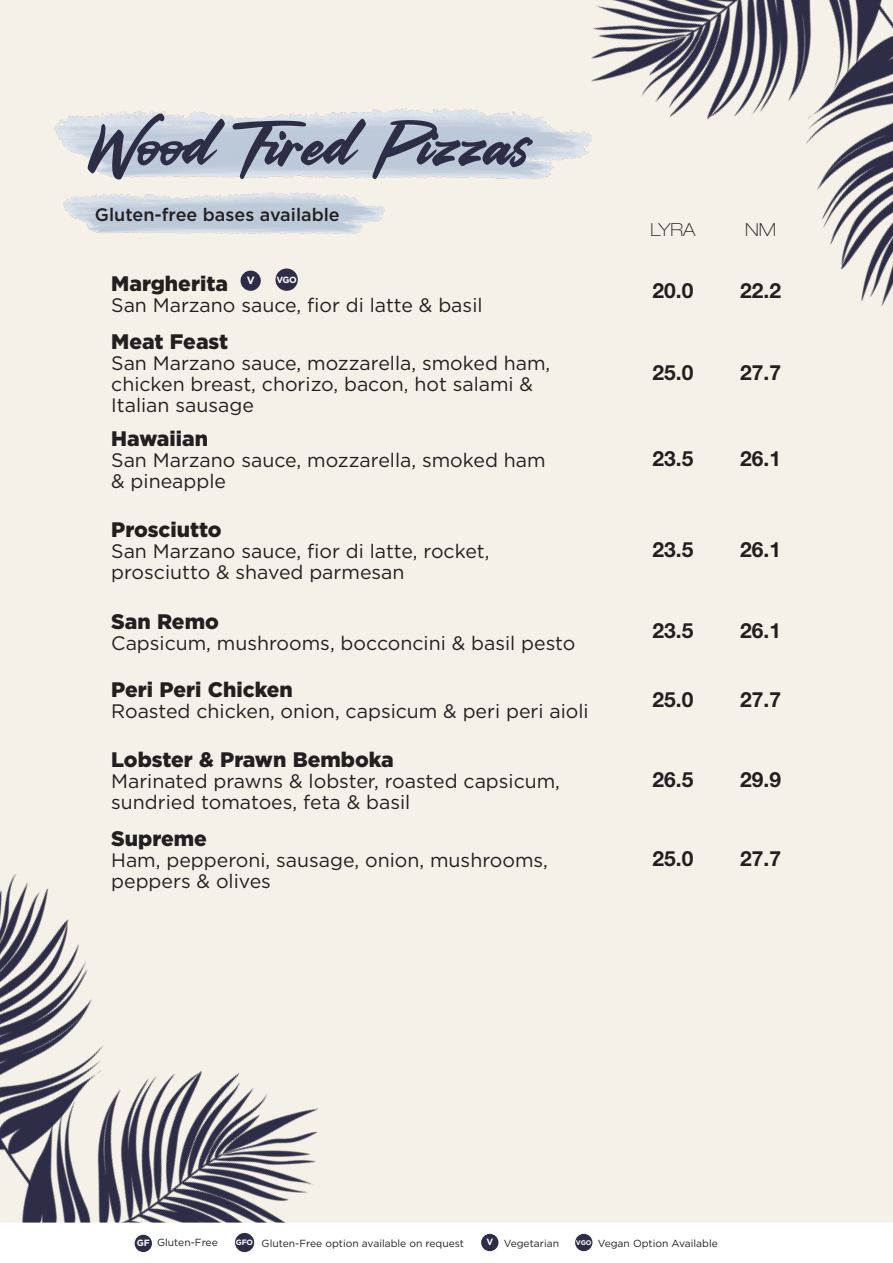
<style>
.page{position:relative;width:893px;height:1263px;background:#f5f0e8}
.page>*{position:absolute;margin:0;border:0;box-sizing:border-box;transform-origin:0 0}
.t1{font:58.5px "The Constellation";color:#2d2d47}
.t2{font:900 21px "Gotham";color:#231f20}
.t3{font:700 21px "Helvetica Neue LT Pro";color:#231f20}
.t4{font:19.5px/21px "Gotham";color:#231f20}
.t5{font:500 18px "Gotham";color:#231f20}
.t6{font:100 expanded 18px "Helvetica Neue LT Pro";color:#231f20}
.t7{font:700 10.65px "Gotham";color:#fff}
.t8{font:10.35px "Gotham";color:#231f20}
.t9{font:700 9.15px "Gotham";color:#fff}
.t10{font:700 9px "Gotham";color:#fff}
.t11{font:700 7.65px "Gotham";color:#fff}
.t12{font:700 6.75px "Gotham";color:#fff}
</style>
<div class="page">
<img style="left:822px;top:215px;width:71px;height:92px">
<img style="left:591px;top:0;width:302px;height:215px">
<img style="left:0;top:873px;width:88px;height:100px">
<img style="left:0;top:973px;width:318px;height:249px">
<img style="left:54px;top:108px;width:537px;height:71px">
<div style="left:241px;top:271px;width:20px;height:20px;background:#2d2d47;border-radius:50%"></div>
<div style="left:275px;top:268px;width:23px;height:23px;background:#2d2d47;border-radius:50%"></div>
<img style="left:64px;top:193px;width:321px;height:40px">
<div style="left:0;top:1222px;width:893px;height:41px;background:#fff"></div>
<div style="left:135px;top:1235px;width:17px;height:17px;background:#2d2d47;border-radius:50%"></div>
<div style="left:235px;top:1233px;width:19px;height:19px;background:#2d2d47;border-radius:50%"></div>
<div style="left:481px;top:1234px;width:17px;height:17px;background:#2d2d47;border-radius:50%"></div>
<div style="left:575px;top:1234px;width:17px;height:17px;background:#2d2d47;border-radius:50%"></div>
<p class="t1" style="left:87px;top:110px;width:445px">Wood Fired Pizzas</p>
<p class="t5" style="left:95px;top:202px;width:246px">Gluten-free bases available</p>
<p class="t2" style="left:111px;top:269px;width:118px">Margherita</p>
<p class="t7" style="left:247px;top:273px;width:9px">V</p>
<p class="t10" style="left:276px;top:274px;width:22px">VGO</p>
<p class="t4" style="left:111px;top:294px;width:373px">San Marzano sauce, fior di latte &amp; basil</p>
<p class="t2" style="left:111px;top:327px;width:119px">Meat Feast</p>
<p class="t4" style="left:111px;top:353px;width:441px">San Marzano sauce, mozzarella, smoked ham,</p>
<p class="t4" style="left:111px;top:374px;width:423px">chicken breast, chorizo, bacon, hot salami &amp;</p>
<p class="t4" style="left:111px;top:395px;width:144px">Italian sausage</p>
<p class="t2" style="left:111px;top:424px;width:98px">Hawaiian</p>
<p class="t4" style="left:111px;top:450px;width:436px">San Marzano sauce, mozzarella, smoked ham</p>
<p class="t4" style="left:111px;top:471px;width:116px">&amp; pineapple</p>
<p class="t6" style="left:650px;top:219px;width:47px">LYRA</p>
<p class="t6" style="left:745px;top:219px;width:32px">NM</p>
<p class="t3" style="left:652px;top:277px;width:42px">20.0</p>
<p class="t3" style="left:740px;top:277px;width:42px">22.2</p>
<p class="t3" style="left:652px;top:359px;width:42px">25.0</p>
<p class="t3" style="left:740px;top:359px;width:42px">27.7</p>
<p class="t3" style="left:652px;top:446px;width:42px">23.5</p>
<p class="t3" style="left:740px;top:446px;width:42px">26.1</p>
<p class="t2" style="left:111px;top:515px;width:112px">Prosciutto</p>
<p class="t4" style="left:111px;top:540px;width:380px">San Marzano sauce, fior di latte, rocket, prosciutto &amp; shaved parmesan</p>
<p class="t3" style="left:652px;top:536px;width:42px">23.5</p>
<p class="t3" style="left:740px;top:536px;width:42px">26.1</p>
<p class="t2" style="left:111px;top:607px;width:109px">San Remo</p>
<p class="t4" style="left:111px;top:632px;width:466px">Capsicum, mushrooms, bocconcini &amp; basil pesto</p>
<p class="t3" style="left:652px;top:618px;width:42px">23.5</p>
<p class="t3" style="left:740px;top:618px;width:42px">26.1</p>
<p class="t2" style="left:111px;top:675px;width:183px">Peri Peri Chicken</p>
<p class="t4" style="left:111px;top:700px;width:479px">Roasted chicken, onion, capsicum &amp; peri peri aioli</p>
<p class="t3" style="left:652px;top:686px;width:42px">25.0</p>
<p class="t3" style="left:740px;top:686px;width:42px">27.7</p>
<p class="t2" style="left:111px;top:745px;width:284px">Lobster &amp; Prawn Bemboka</p>
<p class="t4" style="left:111px;top:770px;width:450px">Marinated prawns &amp; lobster, roasted capsicum, sundried tomatoes, feta &amp; basil</p>
<p class="t3" style="left:652px;top:767px;width:42px">26.5</p>
<p class="t3" style="left:740px;top:767px;width:42px">29.9</p>
<p class="t2" style="left:111px;top:824px;width:97px">Supreme</p>
<p class="t4" style="left:111px;top:849px;width:438px">Ham, pepperoni, sausage, onion, mushrooms, peppers &amp; olives</p>
<p class="t3" style="left:652px;top:846px;width:42px">25.0</p>
<p class="t3" style="left:740px;top:846px;width:42px">27.7</p>
<p class="t9" style="left:137px;top:1237px;width:15px">GF</p>
<p class="t8" style="left:157px;top:1235px;width:62px">Gluten-Free</p>
<p class="t11" style="left:236px;top:1237px;width:19px">GFO</p>
<p class="t8" style="left:262px;top:1236px;width:204px">Gluten-Free option available on request</p>
<p class="t9" style="left:486px;top:1236px;width:8px">V</p>
<p class="t8" style="left:504px;top:1236px;width:57px">Vegetarian</p>
<p class="t12" style="left:576px;top:1238px;width:17px">VGO</p>
<p class="t8" style="left:598px;top:1236px;width:122px">Vegan Option Available</p>
</div>
